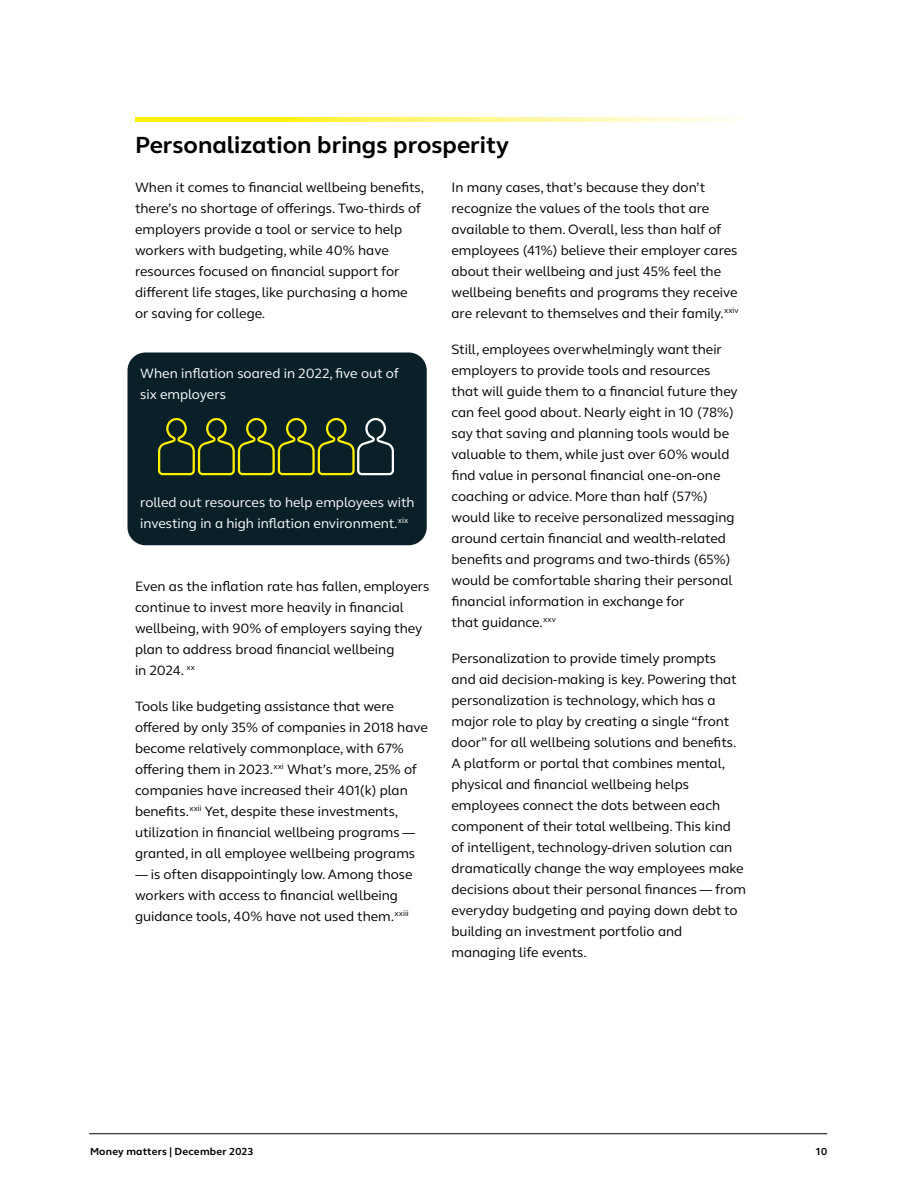
<style>
.page{position:relative;width:918px;height:1188px;background:#fff}
.page>*{position:absolute;margin:0;border:0;box-sizing:border-box;transform-origin:0 0}
.t1{font:700 24px "FS Thrive Elliot";color:#000}
.t2{font:13.8px/21px "FS Thrive Elliot";color:#000}
.t3{font:13.8px/21px "FS Thrive Elliot";color:#fff}
.t4{font:700 10.5px "FS Thrive Elliot";letter-spacing:.025em;color:#000}
</style>
<div class="page">
<svg style="left:135px;top:117px;width:596px;height:5px;background:#fff66f"></svg>
<div style="left:128px;top:352px;width:299px;height:193px;background:#0a2029;border-radius:18px"></div>
<svg style="left:158px;top:417px;width:236px;height:59px"></svg>
<hr style="left:89px;top:1133px;width:738px;height:1px;background:#000">
<h1 class="t1" style="left:135px;top:130px;width:375px">Personalization brings prosperity</h1>
<p class="t2" style="left:135px;top:177px;width:291px">When it comes to financial wellbeing benefits, there’s no shortage of offerings. Two-thirds of employers provide a tool or service to help workers with budgeting, while 40% have resources focused on financial support for different life stages, like purchasing a home or saving for college.</p>
<p class="t2" style="left:452px;top:177px;width:289px">In many cases, that’s because they don’t recognize the values of the tools that are available to them. Overall, less than half of employees (41%) believe their employer cares about their wellbeing and just 45% feel the wellbeing benefits and programs they receive are relevant to themselves and their family.<sup>xxiv</sup></p>
<p class="t2" style="left:452px;top:339px;width:288px">Still, employees overwhelmingly want their employers to provide tools and resources that will guide them to a financial future they can feel good about. Nearly eight in 10 (78%) say that saving and planning tools would be valuable to them, while just over 60% would find value in personal financial one-on-one coaching or advice. More than half (57%) would like to receive personalized messaging around certain financial and wealth-related benefits and programs and two-thirds (65%) would be comfortable sharing their personal financial information in exchange for<br>that guidance.<sup>xxv</sup></p>
<p class="t2" style="left:452px;top:648px;width:296px">Personalization to provide timely prompts<br>and aid decision-making is key. Powering that personalization is technology, which has a major role to play by creating a single “front door” for all wellbeing solutions and benefits.<br>A platform or portal that combines mental, physical and financial wellbeing helps employees connect the dots between each component of their total wellbeing. This kind of intelligent, technology-driven solution can dramatically change the way employees make decisions about their personal finances — from everyday budgeting and paying down debt to building an investment portfolio and managing life events.</p>
<p class="t3" style="left:140px;top:363px;width:260px">When inflation soared in 2022, five out of six employers</p>
<p class="t3" style="left:140px;top:492px;width:276px">rolled out resources to help employees with investing in a high inflation environment.<sup>xix</sup></p>
<p class="t2" style="left:135px;top:576px;width:296px">Even as the inflation rate has fallen, employers continue to invest more heavily in financial wellbeing, with 90% of employers saying they plan to address broad financial wellbeing<br>in 2024. <sup>xx</sup></p>
<p class="t2" style="left:135px;top:696px;width:294px">Tools like budgeting assistance that were offered by only 35% of companies in 2018 have become relatively commonplace, with 67% offering them in 2023.<sup>xxi</sup> What’s more, 25% of companies have increased their 401(k) plan benefits.<sup>xxii</sup> Yet, despite these investments, utilization in financial wellbeing programs — granted, in all employee wellbeing programs</p>
<p class="t2" style="left:135px;top:864px;width:279px">— is often disappointingly low. Among those workers with access to financial wellbeing guidance tools, 40% have not used them.<sup>xxiii</sup></p>
<p class="t4" style="left:90px;top:1145px;width:165px">Money matters | December 2023</p>
<p class="t4" style="left:815px;top:1145px;width:13px">10</p>
</div>
